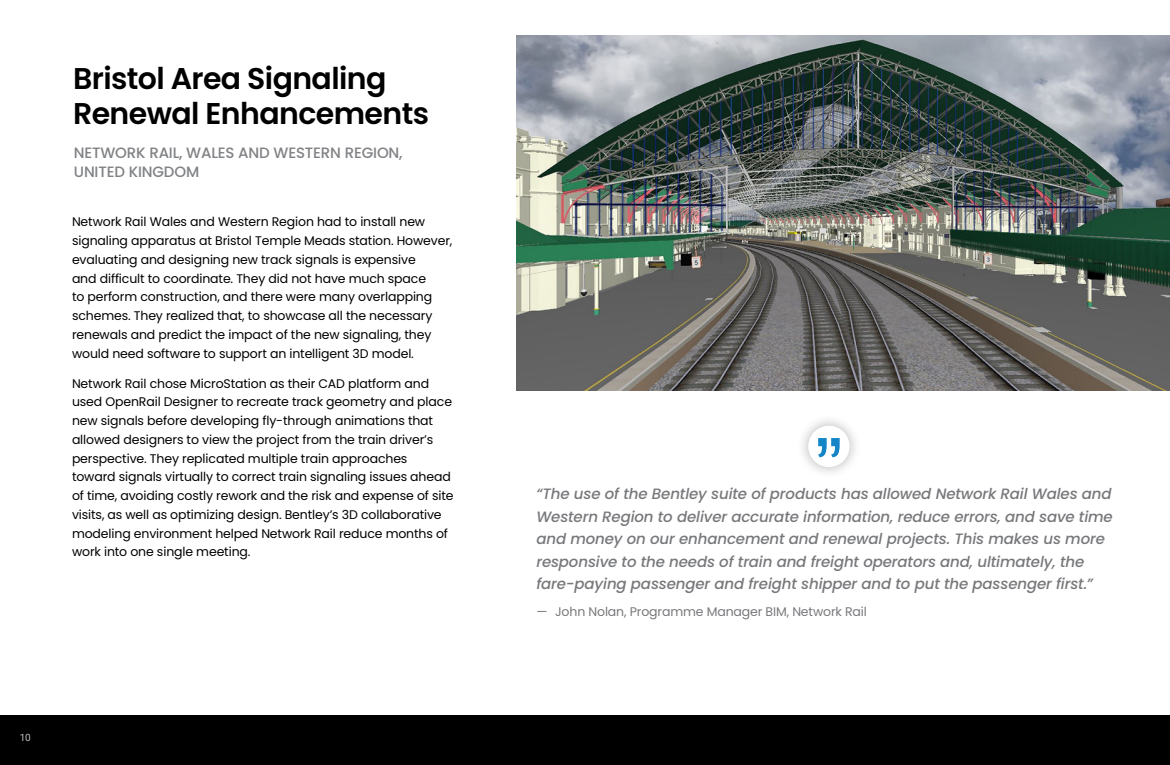
<style>
.page{position:relative;width:1170px;height:765px;background:#fff}
.page>*{position:absolute;margin:0;border:0;box-sizing:border-box;transform-origin:0 0}
.t1{font:600 30px/35px "Poppins";letter-spacing:-.02em;color:#000}
.t2{font:italic 500 15px/22.5px "Poppins";letter-spacing:-.01em;color:#77787b}
.t3{font:500 15px/18.8px "Poppins";letter-spacing:-.01em;color:#808285}
.t4{font:12.5px/18.8px "Poppins";letter-spacing:-.01em;color:#000}
.t5{font:12.5px "Poppins";letter-spacing:-.01em;color:#77787b}
.t6{font:10px "Roboto";color:#bcbec0}
</style>
<div class="page">
<div style="left:0;top:716px;width:1170px;height:49px;background:#000"></div>
<img style="left:517px;top:35px;width:653px;height:356px">
<div style="left:796px;top:413px;width:66px;height:66px;background:#000;opacity:.3"></div>
<div style="left:808px;top:426px;width:42px;height:41px;background:#fff;border-radius:50%"></div>
<svg style="left:818px;top:438px;width:22px;height:19px"></svg>
<h1 class="t1" style="left:73px;top:61px;width:357px">Bristol Area Signaling<br>Renewal Enhancements</h1>
<p class="t3" style="left:74px;top:143px;width:330px">NETWORK RAIL, WALES AND WESTERN REGION,<br>UNITED KINGDOM</p>
<p class="t4" style="left:72px;top:213px;width:382px">Network Rail Wales and Western Region had to install new signaling apparatus at Bristol Temple Meads station. However, evaluating and designing new track signals is expensive<br>and difficult to coordinate. They did not have much space<br>to perform construction, and there were many overlapping schemes. They realized that, to showcase all the necessary renewals and predict the impact of the new signaling, they would need software to support an intelligent 3D model.</p>
<p class="t4" style="left:72px;top:374px;width:383px">Network Rail chose MicroStation as their CAD platform and used OpenRail Designer to recreate track geometry and place new signals before developing fly-through animations that allowed designers to view the project from the train driver’s perspective. They replicated multiple train approaches toward signals virtually to correct train signaling issues ahead of time, avoiding costly rework and the risk and expense of site visits, as well as optimizing design. Bentley’s 3D collaborative modeling environment helped Network Rail reduce months of work into one single meeting.</p>
<p class="t6" style="left:20px;top:730px;width:13px">10</p>
<p class="t2" style="left:536px;top:483px;width:578px">“The use of the Bentley suite of products has allowed Network Rail Wales and Western Region to deliver accurate information, reduce errors, and save time and money on our enhancement and renewal projects. This makes us more responsive to the needs of train and freight operators and, ultimately, the fare-paying passenger and freight shipper and to put the passenger first.”</p>
<p class="t5" style="left:536px;top:605px;width:332px">— John Nolan, Programme Manager BIM, Network Rail</p>
</div>
